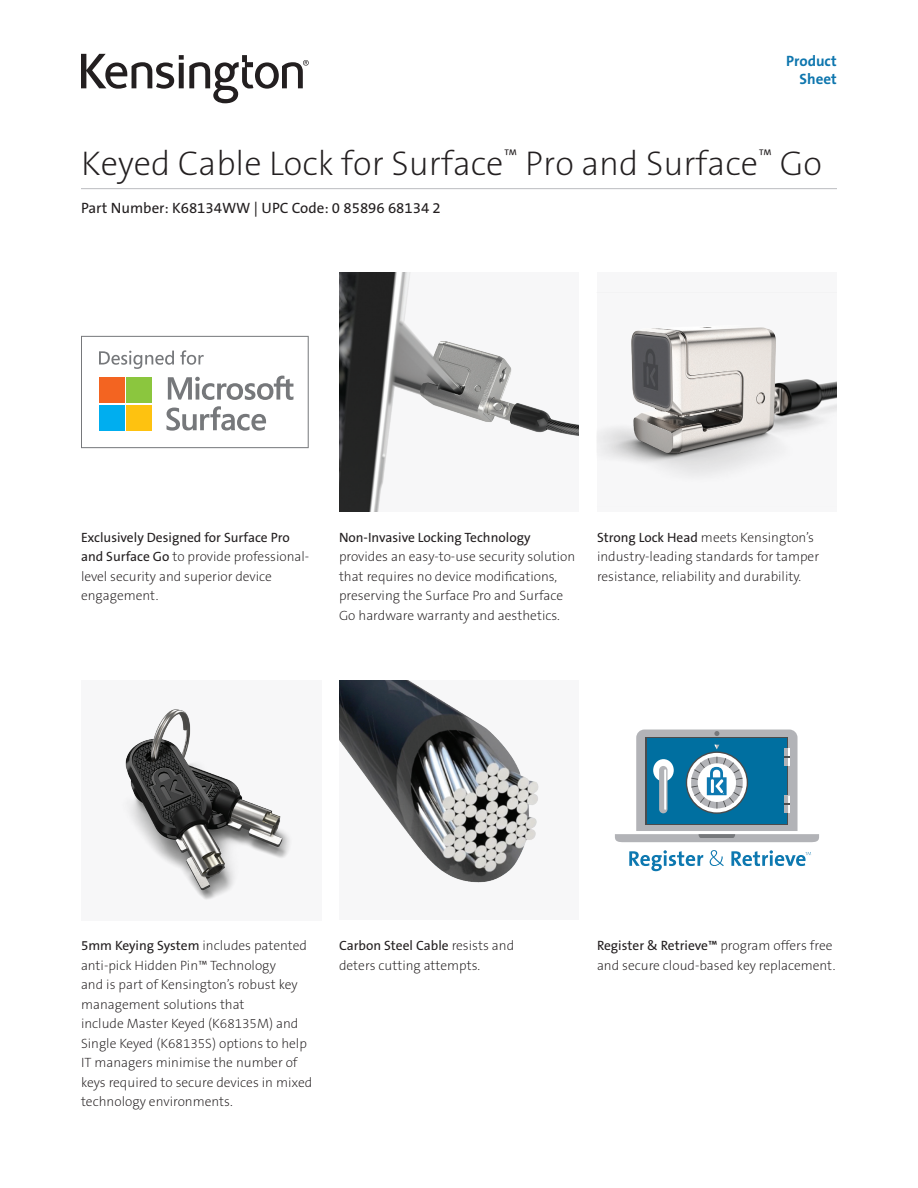
<style>
.page{position:relative;width:918px;height:1188px;background:#fff}
.page>*{position:absolute;margin:0;border:0;box-sizing:border-box;transform-origin:0 0}
.Main_Header{font:34.5px "The Sans KENSINGTON2 XL";color:#231f20}
.Part_No__UPC{font:15px "The Sans KENSINGTON5 Rg";color:#231f20}
.Part_No__UPC-2{font:15px "The Sans KENSINGTON7 Bd";color:#0e76ae}
.Body{font:13.5px/19.5px "The Sans KENSINGTON2 XL";color:#231f20}
.s1{font-family:"The Sans KENSINGTON5 Rg"}
</style>
<div class="page">
<svg style="left:81px;top:54px;width:228px;height:49px"></svg>
<hr style="left:81px;top:188px;width:756px;height:1px;background:#bcbdc0">
<img style="left:339px;top:272px;width:240px;height:240px">
<div style="left:597px;top:272px;width:239px;height:240px;background:#f7f7f8"></div>
<img style="left:601px;top:327px;width:235px;height:147px">
<svg style="left:81px;top:336px;width:228px;height:112px"></svg>
<div style="left:81px;top:680px;width:240px;height:241px;background:#f7f7f8"></div>
<img style="left:125px;top:709px;width:164px;height:190px">
<div style="left:339px;top:681px;width:240px;height:239px;background:#f7f7f8"></div>
<img style="left:339px;top:681px;width:200px;height:202px">
<svg style="left:629px;top:850px;width:182px;height:21px"></svg>
<svg style="left:615px;top:730px;width:204px;height:112px"></svg>
<p class="Part_No__UPC-2" style="left:786px;top:53px;width:52px">Product</p>
<p class="Part_No__UPC-2" style="left:800px;top:71px;width:39px">Sheet</p>
<p class="Main_Header" style="left:81px;top:145px;width:743px">Keyed Cable Lock for Surface<sup>™</sup> Pro and Surface<sup>™</sup> Go</p>
<p class="Part_No__UPC" style="left:81px;top:200px;width:361px">Part Number: K68134WW | UPC Code: 0 85896 68134 2</p>
<p class="Body" style="left:81px;top:528px;width:230px"><span class="s1">Exclusively Designed for Surface Pro and Surface Go</span> to provide professional&shy;level security and superior device engagement.</p>
<p class="Body" style="left:339px;top:528px;width:238px"><span class="s1">Non-Invasive Locking Technology </span>provides an easy-to-use security solution that requires no device modifications, preserving the Surface Pro and Surface Go hardware warranty and aesthetics.</p>
<p class="Body" style="left:597px;top:528px;width:224px"><span class="s1">Strong Lock Head</span> meets Kensington’s industry-leading standards for tamper resistance, reliability and durability.</p>
<p class="Body" style="left:81px;top:936px;width:233px"><span class="s1">5mm Keying System</span> includes patented anti-pick Hidden Pin™ Technology<br>and is part of Kensington’s robust key management solutions that<br>include Master Keyed (K68135M) and Single Keyed (K68135S) options to help IT managers minimise the number of keys required to secure devices in mixed technology environments.</p>
<p class="Body" style="left:339px;top:936px;width:177px"><span class="s1">Carbon Steel Cable</span> resists and deters cutting attempts.</p>
<p class="Body" style="left:597px;top:936px;width:240px"><span class="s1">Register &amp; Retrieve™</span> program offers free and secure cloud-based key replacement.</p>
</div>
